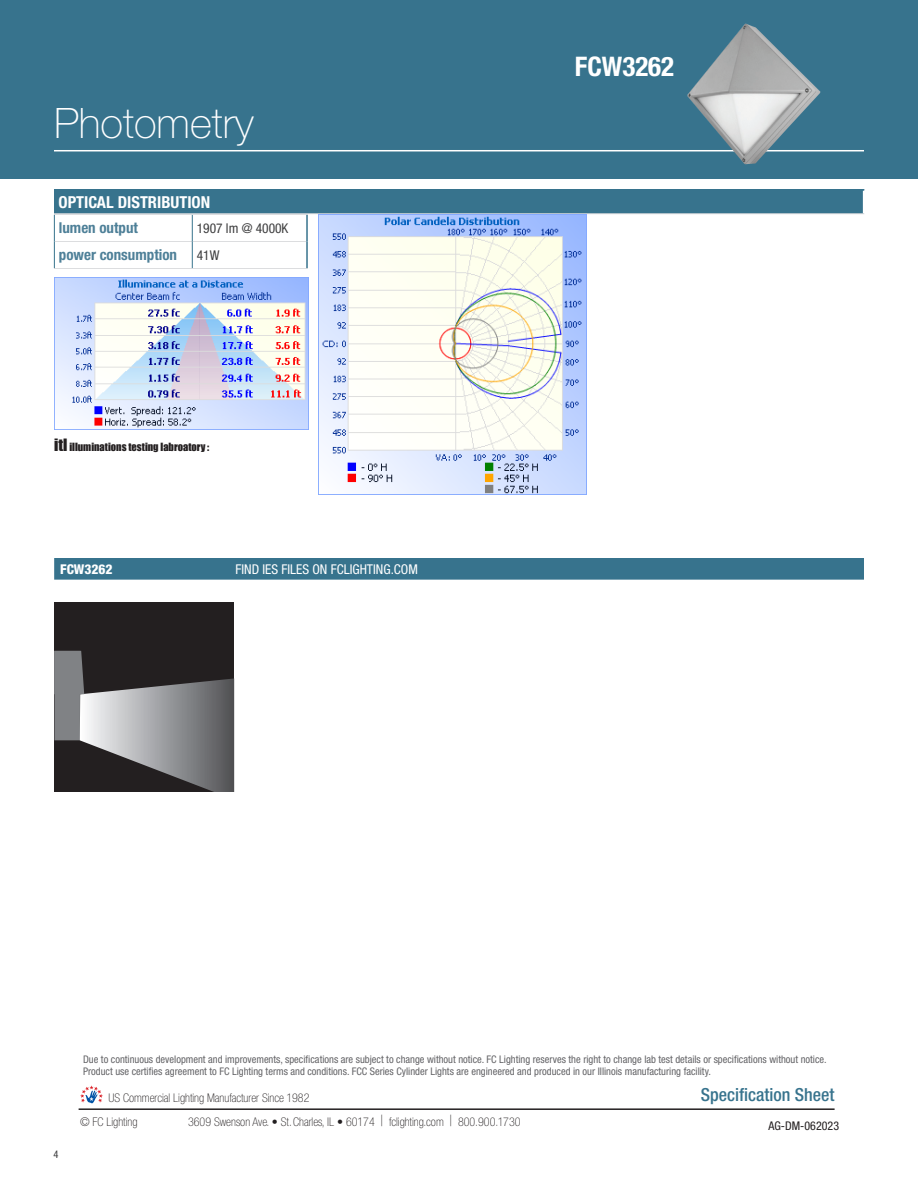
<style>
.page{position:relative;width:918px;height:1188px;background:#fff}
.page>*{position:absolute;margin:0;border:0;box-sizing:border-box;transform-origin:0 0}
.t1{font:100 42px "Helvetica Neue LT Std";color:#fff}
.t2{font:700 condensed 27px "Helvetica Neue LT Std";color:#fff}
.t3{font:500 condensed 18px "Helvetica Neue LT Std";color:#37738d}
.t4{font:700 condensed 16.5px "Helvetica Neue LT Std";color:#fff}
.t5{font:700 condensed 15px "Helvetica Neue LT Std";color:#4e8098}
.t6{font:condensed 13.5px "Helvetica Neue LT Std";color:#fff}
.t7{font:condensed 13.5px "Helvetica Neue LT Std";color:#3e3e3f}
.t8{font:800 condensed 13.5px "Helvetica Neue LT Std";color:#fff}
.t9{font:100 condensed 12px/24.5px "Helvetica Neue LT Std";color:#231f20}
.t10{font:condensed 12px "Helvetica Neue LT Std";color:#231f20}
.t11{font:condensed 10.5px/12.6px "Helvetica Neue LT Std";color:#636366}
.t12{font:condensed 10.5px "Helvetica Neue LT Std";color:#3e3e3f}
.t13{font:10.35px "Impact";color:#231f20}
.s1{font-size:15.6px}
</style>
<div class="page">
<hr style="left:79px;top:1108px;width:756px;height:2px;background:#231f20">
<svg style="left:80px;top:1085px;width:23px;height:18px"></svg>
<div style="left:0;top:0;width:918px;height:178px;background:#37738d"></div>
<hr style="left:54px;top:150px;width:810px;height:1px;background:#fff">
<div style="left:54px;top:558px;width:810px;height:22px;background:#37738d"></div>
<div style="left:54px;top:190px;width:810px;height:24px;background:#37738d"></div>
<hr style="left:54px;top:213px;width:810px;height:1px;background:#dcdddf">
<svg style="left:863px;top:190px;width:1px;height:23px"></svg>
<hr style="left:54px;top:189px;width:810px;height:1px;background:#37738d">
<img style="left:319px;top:214px;width:267px;height:280px">
<img style="left:54px;top:277px;width:255px;height:153px">
<div style="left:54px;top:602px;width:180px;height:190px;background:#231f20"></div>
<svg style="left:54px;top:651px;width:180px;height:141px"></svg>
<hr style="left:54px;top:214px;width:138px;height:1px;background:#dcdddf">
<hr style="left:192px;top:214px;width:116px;height:1px;background:#dcdddf">
<hr style="left:55px;top:241px;width:137px;height:1px;background:#dcdddf">
<hr style="left:193px;top:241px;width:113px;height:1px;background:#dcdddf">
<hr style="left:192px;top:268px;width:116px;height:1px;background:#dcdddf">
<hr style="left:54px;top:268px;width:138px;height:1px;background:#dcdddf">
<hr style="left:306px;top:215px;width:2px;height:27px;background:#37738d">
<svg style="left:54px;top:215px;width:1px;height:53px"></svg>
<svg style="left:192px;top:215px;width:1px;height:53px"></svg>
<hr style="left:306px;top:242px;width:2px;height:26px;background:#37738d">
<img style="left:687px;top:24px;width:134px;height:140px">
<p class="t1" style="left:54px;top:99px;width:201px">Photometry</p>
<p class="t4" style="left:58px;top:192px;width:153px">OPTICAL DISTRIBUTION</p>
<p class="t5" style="left:59px;top:219px;width:81px">lumen output</p>
<p class="t7" style="left:197px;top:220px;width:93px">1907 lm @ 4000K</p>
<p class="t5" style="left:59px;top:246px;width:120px">power consumption</p>
<p class="t7" style="left:197px;top:247px;width:24px">41W</p>
<p class="t13" style="left:54px;top:439px;width:157px"><span class="s1">itl</span> illuminations testing labroatory :</p>
<p class="t8" style="left:60px;top:560px;width:54px">FCW3262</p>
<p class="t6" style="left:236px;top:561px;width:184px">FIND IES FILES ON FCLIGHTING.COM</p>
<p class="t2" style="left:575px;top:50px;width:101px">FCW3262</p>
<p class="t11" style="left:83px;top:1052px;width:745px">Due to continuous development and improvements, specifications are subject to change without notice. FC Lighting reserves the right to change lab test details or specifications without notice.<br>Product use certifies agreement to FC Lighting terms and conditions. FCC Series Cylinder Lights are engineered and produced in our Illinois manufacturing facility.</p>
<p class="t12" style="left:53px;top:1149px;width:7px">4</p>
<p class="t9" style="left:80px;top:1085px;width:231px;text-indent:28px">US Commercial Lighting Manufacturer Since 1982 © FC Lighting</p>
<p class="t9" style="left:188px;top:1110px;width:334px">3609 Swenson Ave. • St. Charles, IL • 60174 <span class="s1">|</span> fclighting.com <span class="s1">|</span> 800.900.1730</p>
<h3 class="t3" style="left:701px;top:1084px;width:135px">Specification Sheet</h3>
<p class="t10" style="left:769px;top:1118px;width:72px">AG-DM-062023</p>
</div>
